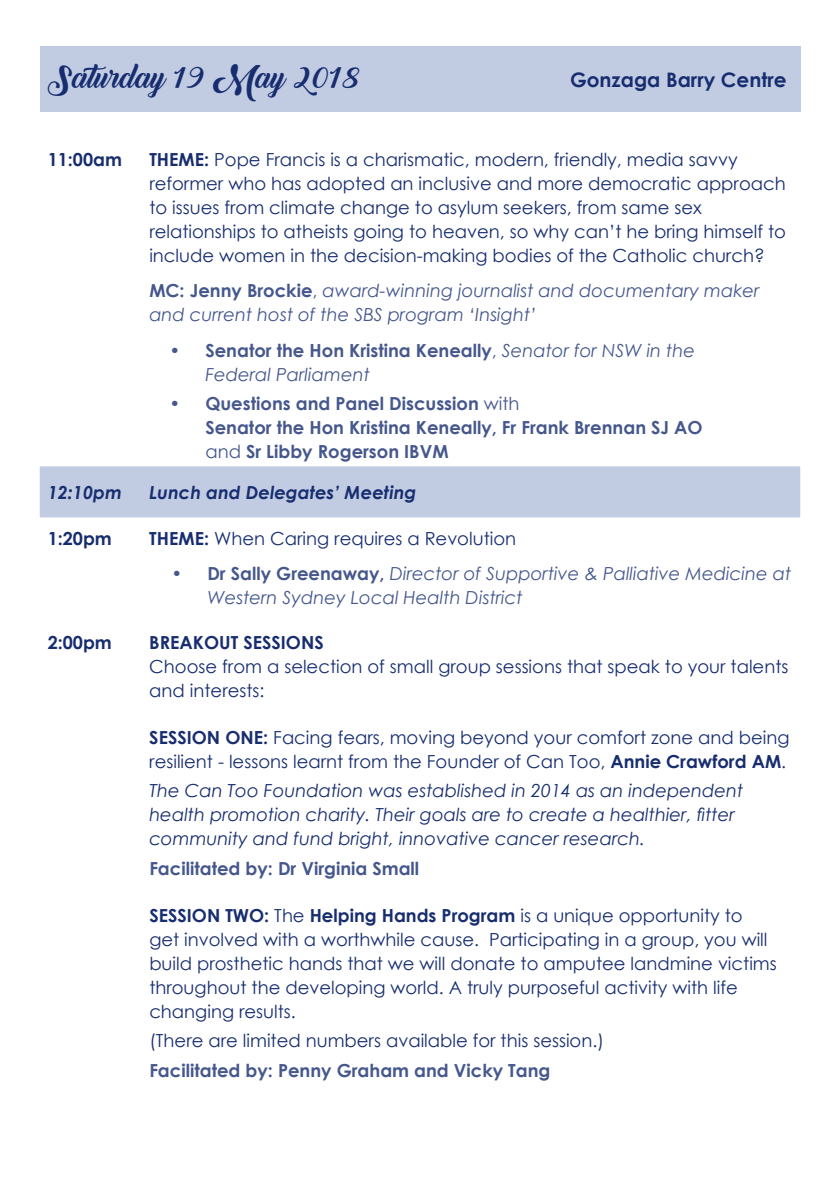
<style>
.page{position:relative;width:840px;height:1191px;background:#fff}
.page>*{position:absolute;margin:0;border:0;box-sizing:border-box;transform-origin:0 0}
.t1{font:30px "Backto Black Demo";color:#172d6f}
.t2{font:700 20px "Century Gothic";color:#172d6f}
.t3{font:18px/24px "Century Gothic";color:#172d6f}
.t4{font:italic 18px/24px "Century Gothic";color:#45578c}
.t5{font:700 18px/24px "Century Gothic";color:#45578c}
.t6{font:italic 18px/24px "Century Gothic";color:#172d6f}
.t7{font:700 18px "Century Gothic";color:#172d6f}
.t8{font:italic 700 18px "Century Gothic";color:#172d6f}
.s1{font-weight:700}
.s2{font-weight:700;font-style:normal}
.s3{font-style:normal}
.s4{font-weight:400}
</style>
<div class="page">
<div style="left:40px;top:47px;width:759px;height:65px;background:#c1cce3"></div>
<div style="left:40px;top:466px;width:759px;height:51px;background:#c1cce3"></div>
<h1 class="t1" style="left:48px;top:60px;width:314px">Saturday 19 May 2018</h1>
<p class="t2" style="left:569px;top:64px;width:218px">Gonzaga Barry Centre</p>
<p class="t7" style="left:48px;top:146px;width:76px">11:00am</p>
<p class="t3" style="left:149px;top:147px;width:637px"><span class="s1">THEME:</span> Pope Francis is a charismatic, modern, friendly, media savvy reformer who has adopted an inclusive and more democratic approach to issues from climate change to asylum seekers, from same sex relationships to atheists going to heaven, so why can’t he bring himself to include women in the decision-making bodies of the Catholic church?</p>
<p class="t4" style="left:149px;top:278px;width:611px"><span class="s2">MC: Jenny Brockie</span><span class="s3">,</span> award-winning journalist and documentary maker and current host of the SBS program ‘Insight’</p>
<p class="t4" style="left:205px;top:338px;width:491px;text-indent:-36px"><span class="s2">• Senator the Hon Kristina Keneally</span><span class="s3">,</span> Senator for NSW in the<br>Federal Parliament</p>
<p class="t5" style="left:205px;top:391px;width:498px;text-indent:-36px">• Questions and Panel Discussion <span class="s4">with<br></span>Senator the Hon Kristina Keneally, Fr Frank Brennan SJ AO <span class="s4">and</span> Sr Libby Rogerson IBVM</p>
<p class="t8" style="left:48px;top:478px;width:76px">12:10pm</p>
<p class="t8" style="left:149px;top:478px;width:268px">Lunch and Delegates’ Meeting</p>
<p class="t7" style="left:48px;top:525px;width:66px">1:20pm</p>
<p class="t3" style="left:149px;top:526px;width:368px"><span class="s1">THEME:</span> When Caring requires a Revolution</p>
<p class="t4" style="left:207px;top:561px;width:585px;text-indent:-36px"><span class="s2">• Dr Sally Greenaway,</span> Director of Supportive &amp; Palliative Medicine at<br>Western Sydney Local Health District</p>
<p class="t7" style="left:48px;top:629px;width:66px">2:00pm</p>
<p class="t7" style="left:149px;top:629px;width:176px">BREAKOUT SESSIONS</p>
<p class="t3" style="left:149px;top:654px;width:640px">Choose from a selection of small group sessions that speak to your talents and interests:</p>
<p class="t3" style="left:149px;top:725px;width:641px"><span class="s1">SESSION ONE:</span> Facing fears, moving beyond your comfort zone and being resilient - lessons learnt from the Founder of Can Too, <span class="s1">Annie Crawford AM</span>.</p>
<p class="t6" style="left:149px;top:778px;width:595px">The Can Too Foundation was established in 2014 as an independent health promotion charity. Their goals are to create a healthier, fitter community and fund bright, innovative cancer research.</p>
<p class="t5" style="left:149px;top:855px;width:271px">Facilitated by: Dr Virginia Small</p>
<p class="t3" style="left:149px;top:903px;width:628px"><span class="s1">SESSION TWO:</span> The <span class="s1">Helping Hands Program</span> is a unique opportunity to get involved with a worthwhile cause. Participating in a group, you will build prosthetic hands that we will donate to amputee landmine victims throughout the developing world. A truly purposeful activity with life changing results.</p>
<p class="t3" style="left:149px;top:1028px;width:456px">(There are limited numbers available for this session.)</p>
<p class="t5" style="left:149px;top:1057px;width:402px">Facilitated by: Penny Graham and Vicky Tang</p>
</div>
